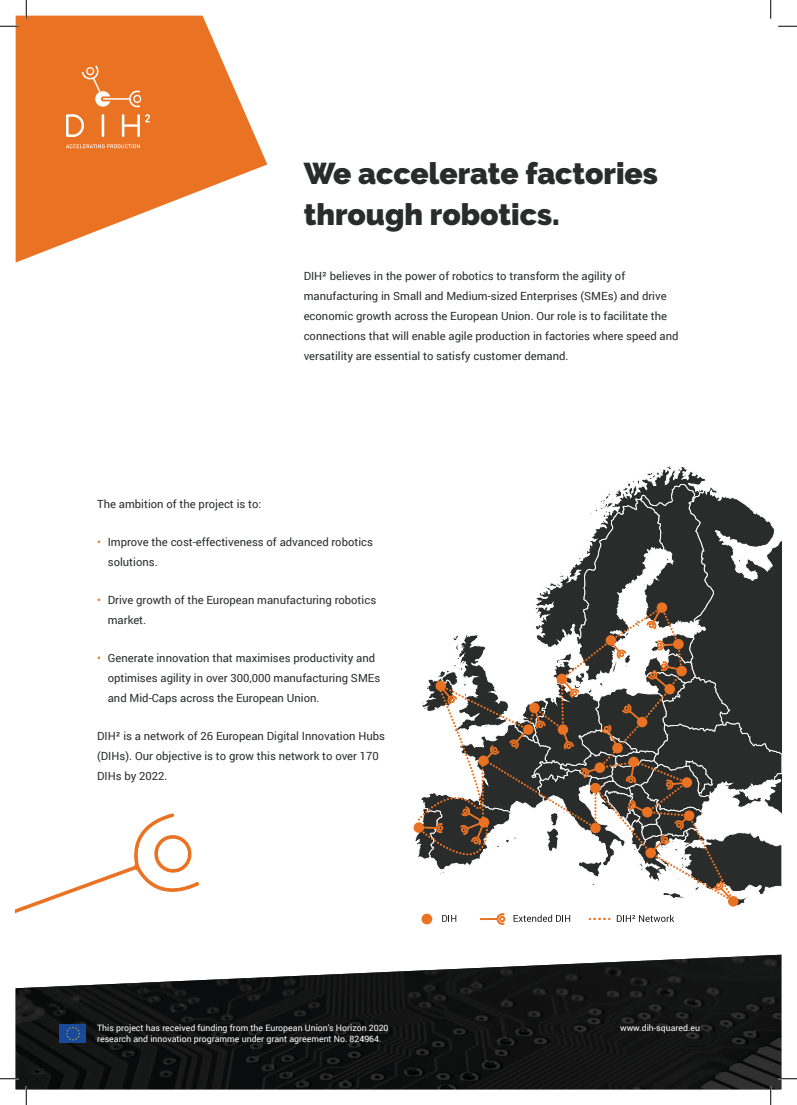
<style>
.page{position:relative;width:797px;height:1105px;background:#fff}
.page>*{position:absolute;margin:0;border:0;box-sizing:border-box;transform-origin:0 0}
.Headline{font:900 30px/41.2px "Raleway";color:#292c2b}
.t1{font:11.25px/20px "Roboto";color:#292c2b}
.t2{font:8.75px/11.2px "Roboto";color:#fff}
.s1{color:#ea7323}
</style>
<div class="page">
<svg style="left:16px;top:16px;width:251px;height:247px;fill:#ea7323"></svg>
<svg style="left:66px;top:114px;width:18px;height:23px"></svg>
<hr style="left:102px;top:114px;width:2px;height:23px;background:#fff">
<svg style="left:82px;top:66px;width:60px;height:41px;background:#ec8642"></svg>
<svg style="left:122px;top:114px;width:28px;height:23px"></svg>
<svg style="left:66px;top:144px;width:74px;height:4px"></svg>
<svg style="left:16px;top:813px;width:183px;height:100px"></svg>
<img style="left:16px;top:955px;width:765px;height:134px">
<img style="left:60px;top:1025px;width:26px;height:17px">
<svg style="left:414px;top:466px;width:367px;height:440px"></svg>
<div style="left:421px;top:914px;width:11px;height:10px;background:#ea7323;border-radius:50%"></div>
<svg style="left:480px;top:913px;width:25px;height:12px"></svg>
<svg style="left:589px;top:918px;width:21px;height:2px"></svg>
<svg style="left:442px;top:915px;width:14px;height:7px"></svg>
<svg style="left:513px;top:914px;width:57px;height:8px"></svg>
<svg style="left:616px;top:915px;width:58px;height:7px"></svg>
<svg style="left:0;top:25px;width:19px;height:2px"></svg>
<svg style="left:778px;top:25px;width:19px;height:2px"></svg>
<svg style="left:0;top:1078px;width:19px;height:1px"></svg>
<svg style="left:778px;top:1078px;width:19px;height:1px"></svg>
<svg style="left:25px;top:0;width:2px;height:19px"></svg>
<svg style="left:25px;top:1086px;width:2px;height:19px"></svg>
<svg style="left:770px;top:0;width:1px;height:19px"></svg>
<svg style="left:770px;top:1086px;width:1px;height:19px"></svg>
<p class="Headline" style="left:304px;top:153px;width:356px">We accelerate factories through robotics.</p>
<p class="t1" style="left:304px;top:266px;width:376px">DIH² believes in the power of robotics to transform the agility of manufacturing in Small and Medium-sized Enterprises (SMEs) and drive economic growth across the European Union. Our role is to facilitate the connections that will enable agile production in factories where speed and versatility are essential to satisfy customer demand.</p>
<p class="t1" style="left:97px;top:493px;width:166px">The ambition of the project is to:</p>
<p class="t1" style="left:108px;top:531px;width:267px;text-indent:-11px"><span class="s1">•</span> Improve the cost-effectiveness of advanced robotics solutions.</p>
<p class="t1" style="left:108px;top:589px;width:270px;text-indent:-11px"><span class="s1">•</span> Drive growth of the European manufacturing robotics market.</p>
<p class="t1" style="left:108px;top:647px;width:274px;text-indent:-11px"><span class="s1">•</span> Generate innovation that maximises productivity and optimises agility in over 300,000 manufacturing SMEs and Mid-Caps across the European Union.</p>
<p class="t1" style="left:97px;top:725px;width:289px">DIH² is a network of 26 European Digital Innovation Hubs (DIHs). Our objective is to grow this network to over 170<br>DIHs by 2022.</p>
<p class="t2" style="left:97px;top:1022px;width:293px">This project has received funding from the European Union’s Horizon 2020 research and innovation programme under grant agreement No. 824964.</p>
<p class="t2" style="left:620px;top:1022px;width:82px">www.dih-squared.eu</p>
</div>
